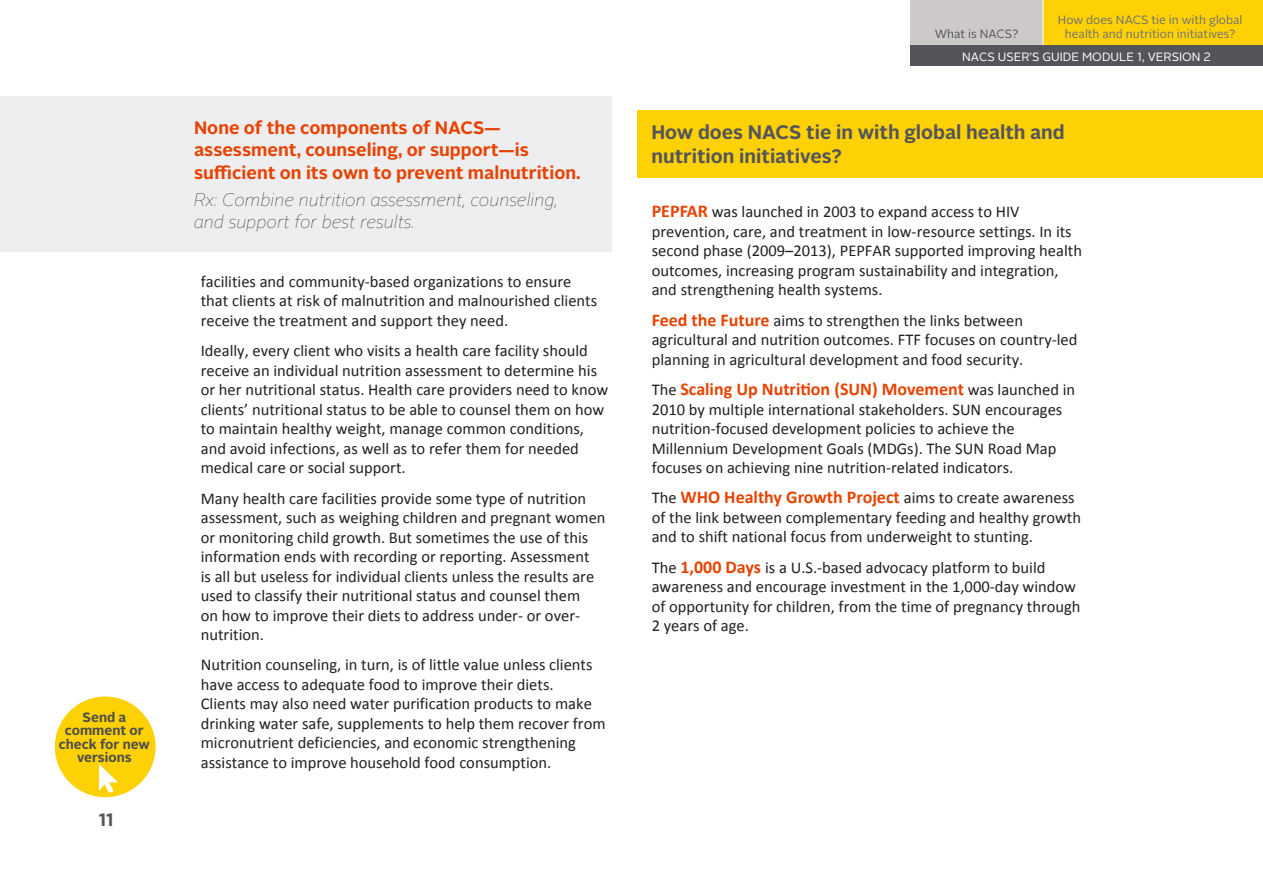
<style>
.page{position:relative;width:1263px;height:893px;background:#fff}
.page>*{position:absolute;margin:0;border:0;box-sizing:border-box;transform-origin:0 0}
.Heading_questions{font:700 19.5px/24px "Alright Sans";color:#54555a}
.Heading_1{font:700 18px/22.5px "Alright Sans";color:#e74300}
.t1{font:italic 100 18px/21.6px "Alright Sans";color:#231f20}
.t2{font:700 18px "Calibri";color:#e74300}
.t3{font:700 18px "Alright Sans";color:#54555a}
.t4{font:16.5px/19.5px "Calibri";color:#231f20}
.Send_a_comment{font:700 13.5px/13.5px "Alright Sans";color:#4b4c4d;text-align:center}
.t5{font:12px/14.4px "Alright Sans";color:#717074;text-align:center}
.t6{font:12px "Alright Sans";color:#fff}
.t7{font:12px "Alright Sans";color:#54555a}
.s1{font-weight:700;font-size:18px;color:#e74300}
.s2{font-weight:400;font-size:16.5px;color:#231f20}
</style>
<div class="page">
<div style="left:910px;top:0;width:133px;height:65px;background:#cdc9c8"></div>
<div style="left:1043px;top:0;width:220px;height:66px;background:#fed105"></div>
<div style="left:910px;top:46px;width:352px;height:20px;background:#54555a"></div>
<div style="left:0;top:97px;width:611px;height:155px;background:#eeeef0"></div>
<div style="left:638px;top:110px;width:625px;height:67px;background:#fed105"></div>
<div style="left:56px;top:697px;width:99px;height:99px;background:#fed105;border-radius:50%"></div>
<div style="left:55px;top:696px;width:101px;height:101px;border:2px solid #fed105;border-radius:50%"></div>
<svg style="left:100px;top:766px;width:16px;height:25px"></svg>
<div style="left:97px;top:763px;width:22px;height:31px;border:2px solid #fed105"></div>
<p class="Send_a_comment" style="left:59px;top:710px;width:93px">Send a comment or check for new versions</p>
<p class="t3" style="left:99px;top:807px;width:16px">11</p>
<p class="Heading_1" style="left:194px;top:116px;width:388px">None of the components of NACS— assessment, counseling, or support—is sufficient on its own to prevent malnutrition.</p>
<p class="t1" style="left:194px;top:190px;width:366px">Rx: Combine nutrition assessment, counseling, and support for best results.</p>
<p class="t4" style="left:201px;top:272px;width:398px">facilities and community-based organizations to ensure that clients at risk of malnutrition and malnourished clients receive the treatment and support they need.</p>
<p class="t4" style="left:201px;top:341px;width:409px">Ideally, every client who visits a health care facility should receive an individual nutrition assessment to determine his or her nutritional status. Health care providers need to know clients’ nutritional status to be able to counsel them on how to maintain healthy weight, manage common conditions, and avoid infections, as well as to refer them for needed medical care or social support.</p>
<p class="t4" style="left:201px;top:488px;width:406px">Many health care facilities provide some type of nutrition assessment, such as weighing children and pregnant women or monitoring child growth. But sometimes the use of this information ends with recording or reporting. Assessment<br>is all but useless for individual clients unless the results are used to classify their nutritional status and counsel them<br>on how to improve their diets to address under- or over&shy;nutrition.</p>
<p class="t4" style="left:201px;top:655px;width:406px">Nutrition counseling, in turn, is of little value unless clients have access to adequate food to improve their diets.<br>Clients may also need water purification products to make drinking water safe, supplements to help them recover from micronutrient deficiencies, and economic strengthening assistance to improve household food consumption.</p>
<p class="t5" style="left:1058px;top:13px;width:186px">How does NACS tie in with global health and nutrition initiatives?</p>
<p class="t6" style="left:962px;top:48px;width:250px">NACS USER’S GUIDE MODULE 1, VERSION 2</p>
<p class="t7" style="left:935px;top:26px;width:85px">What is NACS?</p>
<p class="Heading_questions" style="left:651px;top:120px;width:415px">How does NACS tie in with global health and nutrition initiatives?</p>
<p class="t4" style="left:652px;top:202px;width:432px"><span class="s1">PEPFAR</span> was launched in 2003 to expand access to HIV prevention, care, and treatment in low-resource settings. In its second phase (2009–2013), PEPFAR supported improving health outcomes, increasing program sustainability and integration, and strengthening health systems.</p>
<p class="t4" style="left:652px;top:311px;width:427px"><span class="s1">Feed the Future</span> aims to strengthen the links between agricultural and nutrition outcomes. FTF focuses on country-led planning in agricultural development and food security.</p>
<p class="t2" style="left:652px;top:378px;width:425px"><span class="s2">The</span> Scaling Up Nutrition (SUN) Movement <span class="s2">was launched in</span></p>
<p class="t4" style="left:652px;top:399px;width:412px">2010 by multiple international stakeholders. SUN encourages nutrition-focused development policies to achieve the Millennium Development Goals (MDGs). The SUN Road Map focuses on achieving nine nutrition-related indicators.</p>
<p class="t4" style="left:652px;top:488px;width:431px">The <span class="s1">WHO Healthy Growth Project</span> aims to create awareness of the link between complementary feeding and healthy growth and to shift national focus from underweight to stunting.</p>
<p class="t4" style="left:652px;top:557px;width:430px">The <span class="s1">1,000 Days</span> is a U.S.-based advocacy platform to build awareness and encourage investment in the 1,000-day window of opportunity for children, from the time of pregnancy through 2 years of age.</p>
</div>
